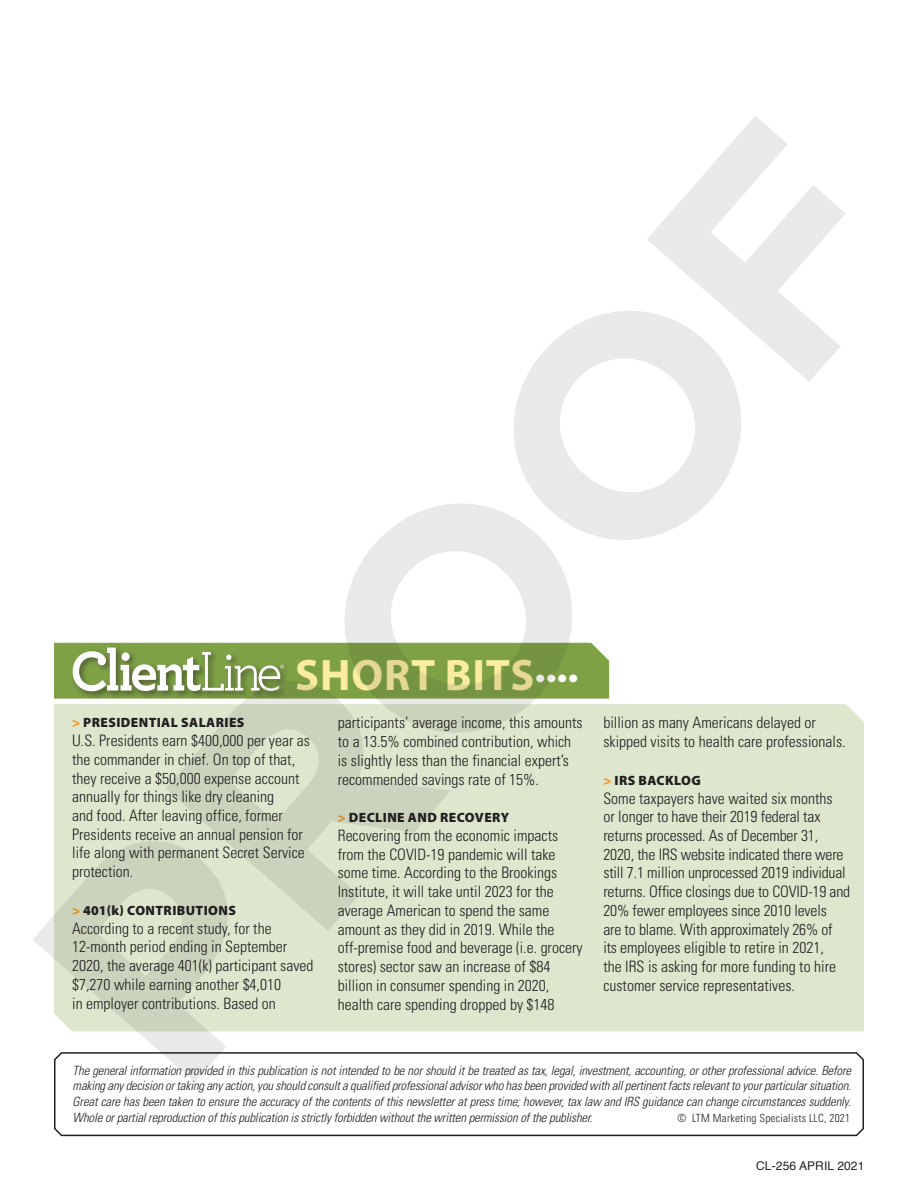
<style>
.page{position:relative;width:918px;height:1188px;background:#fff}
.page>*{position:absolute;margin:0;border:0;box-sizing:border-box;transform-origin:0 0}
.t1{font:700 308.85px "Gotham";color:#231f20}
.t2{font:700 44.25px "Myriad Pro";letter-spacing:.02em;color:#faed9f}
.t3{font:300 condensed 15.75px/18.8px "Univers";color:#231f20}
.t4{font:900 13.5px "Myriad Pro";letter-spacing:.03em;color:#231f20}
.t5{font:italic 300 condensed 12.75px/15.8px "Univers";letter-spacing:-.01em;color:#231f20;text-align:justify}
.t6{font:12px "Helvetica";letter-spacing:.01em;color:#231f20}
.t7{font:300 condensed 11.25px "Univers";letter-spacing:.02em;color:#231f20}
.s1{font-weight:300;color:#fff}
.s2{color:#f7931d}
</style>
<div class="page">
<svg style="left:54px;top:1052px;width:810px;height:85px"></svg>
<div style="left:54px;top:704px;width:810px;height:327px;background:#dde7ce"></div>
<svg style="left:54px;top:643px;width:555px;height:56px;background:#89a758"></svg>
<h1 class="t1" style="left:-58px;top:897px;width:1136px;rotate:-49deg">PROOF</h1>
<h2 class="t2" style="left:295px;top:646px;width:285px">SHORT BITS<span class="s1">••••</span></h2>
<p class="t3" style="left:603px;top:714px;width:244px">billion as many Americans delayed or skipped visits to health care professionals.</p>
<p class="t4" style="left:603px;top:773px;width:99px"><span class="s2">&gt;</span> IRS BACKLOG</p>
<p class="t3" style="left:603px;top:789px;width:248px">Some taxpayers have waited six months<br>or longer to have their 2019 federal tax returns processed. As of December 31, 2020, the IRS website indicated there were still 7.1 million unprocessed 2019 individual returns. Office closings due to COVID-19 and 20% fewer employees since 2010 levels<br>are to blame. With approximately 26% of its employees eligible to retire in 2021,<br>the IRS is asking for more funding to hire customer service representatives.</p>
<p class="t3" style="left:338px;top:714px;width:246px">participants’ average income, this amounts to a 13.5% combined contribution, which is slightly less than the financial expert’s recommended savings rate of 15%.</p>
<p class="t4" style="left:338px;top:810px;width:173px"><span class="s2">&gt;</span> DECLINE AND RECOVERY</p>
<p class="t3" style="left:338px;top:826px;width:246px">Recovering from the economic impacts from the COVID-19 pandemic will take some time. According to the Brookings Institute, it will take until 2023 for the average American to spend the same amount as they did in 2019. While the off-premise food and beverage (i.e. grocery stores) sector saw an increase of $84 billion in consumer spending in 2020, health care spending dropped by $148</p>
<p class="t4" style="left:72px;top:715px;width:174px"><span class="s2">&gt;</span> PRESIDENTIAL SALARIES</p>
<p class="t3" style="left:72px;top:731px;width:239px">U.S. Presidents earn $400,000 per year as the commander in chief. On top of that, they receive a $50,000 expense account annually for things like dry cleaning<br>and food. After leaving office, former Presidents receive an annual pension for life along with permanent Secret Service protection.</p>
<p class="t4" style="left:72px;top:903px;width:165px"><span class="s2">&gt;</span> 401(k) CONTRIBUTIONS</p>
<p class="t3" style="left:72px;top:919px;width:243px">According to a recent study, for the 12-month period ending in September 2020, the average 401(k) participant saved $7,270 while earning another $4,010<br>in employer contributions. Based on</p>
<p class="t5" style="left:73px;top:1062px;width:780px">The general information provided in this publication is not intended to be nor should it be treated as tax, legal, investment, accounting, or other professional advice. Before making any decision or taking any action, you should consult a qualified professional advisor who has been provided with all pertinent facts relevant to your particular situation.<br>Great care has been taken to ensure the accuracy of the contents of this newsletter at press time; however, tax law and IRS guidance can change circumstances suddenly.<br>Whole or partial reproduction of this publication is strictly forbidden without the written permission of the publisher.</p>
<p class="t7" style="left:678px;top:1112px;width:174px">© LTM Marketing Specialists LLC, 2021</p>
<p class="t6" style="left:756px;top:1157px;width:110px">CL-256 APRIL 2021</p>
</div>
